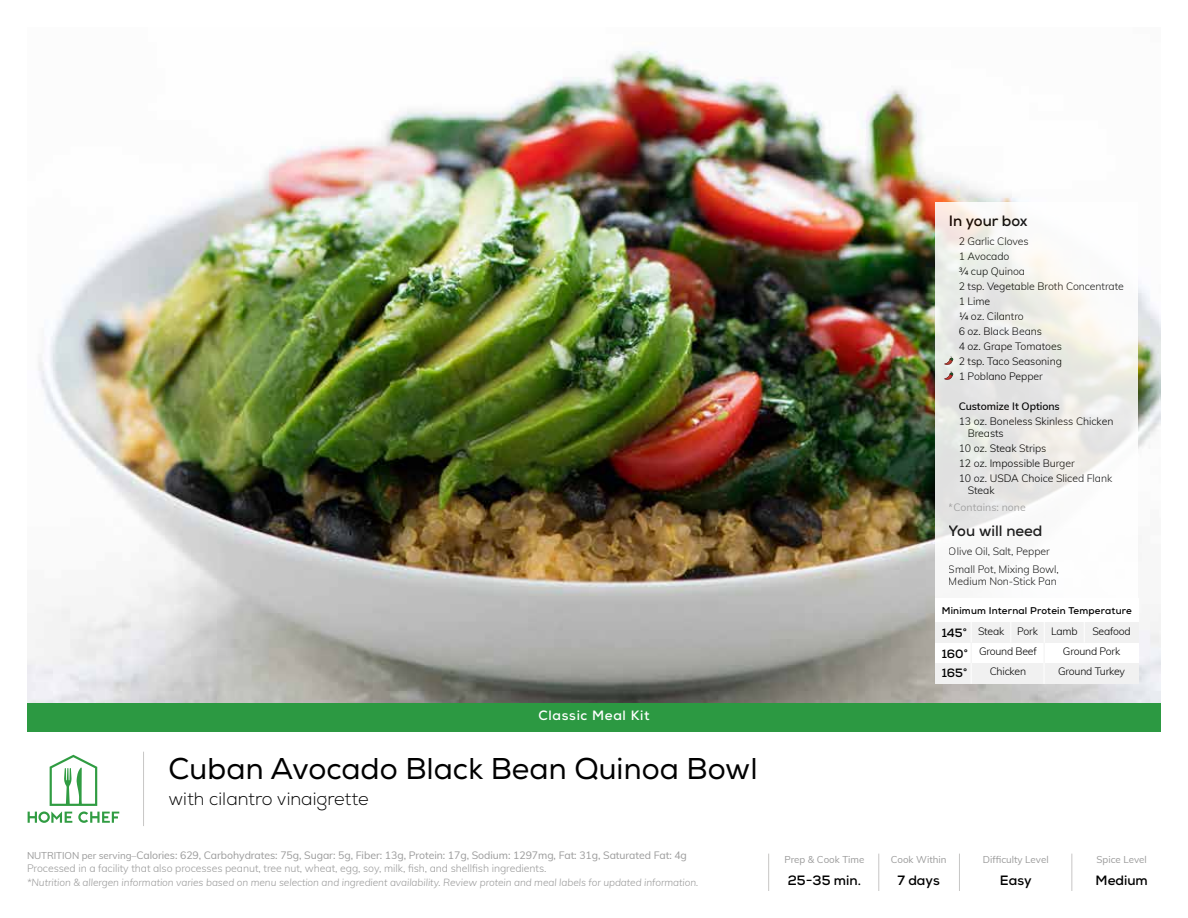
<style>
.page{position:relative;width:1188px;height:918px;background:#fff}
.page>*{position:absolute;margin:0;border:0;box-sizing:border-box;transform-origin:0 0}
.t1{font:30px "Nexa";color:#000}
.t2{font:300 18px "Nexa";color:#000}
.t3{font:700 15px "Nexa";color:#000}
.t4{font:700 13.5px "Nexa";color:#000}
.t5{font:700 13.5px "Nexa";letter-spacing:.05em;color:#fff}
.t6{font:700 12px/20px "Nexa";color:#000;text-align:justify}
.t7{font:300 10.5px/15px "Muli";letter-spacing:-.005em;color:#000}
.t8{font:300 10.5px/13.5px "Muli";letter-spacing:-.005em;color:#9a9a9a}
.t9{font:600 10.5px "Muli";letter-spacing:-.005em;color:#000}
.t10{font:10.5px "Muli";color:#9a9a9a}
.t11{font:italic 300 10.2px "Muli";letter-spacing:-.005em;color:#9a9a9a}
.t12{font:9.75px "Muli";color:#9a9a9a}
.t13{font:700 9.75px "Nexa";letter-spacing:.02em;color:#000}
.s1{font-weight:400;font-size:9.75px}
.s2{font-weight:400}
</style>
<div class="page">
<img style="left:27px;top:50px;width:1134px;height:653px">
<hr style="left:143px;top:752px;width:1px;height:74px;background:#c7c6c5">
<hr style="left:878px;top:854px;width:1px;height:37px;background:#c7c6c5">
<hr style="left:768px;top:854px;width:1px;height:37px;background:#c7c6c5">
<hr style="left:959px;top:854px;width:1px;height:37px;background:#c7c6c5">
<hr style="left:1071px;top:854px;width:1px;height:37px;background:#c7c6c5">
<svg style="left:28px;top:755px;width:91px;height:68px"></svg>
<svg style="left:935px;top:202px;width:203px;height:397px"></svg>
<svg style="left:944px;top:356px;width:9px;height:9px"></svg>
<div style="left:935px;top:599px;width:203px;height:85px;background:#fff"></div>
<div style="left:935px;top:663px;width:203px;height:21px;background:#f1f1f1"></div>
<div style="left:935px;top:622px;width:203px;height:21px;background:#f1f1f1"></div>
<svg style="left:944px;top:371px;width:9px;height:9px"></svg>
<div style="left:27px;top:703px;width:1134px;height:28px;background:#2c9942"></div>
<p class="t5" style="left:538px;top:707px;width:113px">Classic Meal Kit</p>
<h1 class="t1" style="left:168px;top:751px;width:591px">Cuban Avocado Black Bean Quinoa Bowl</h1>
<h2 class="t2" style="left:168px;top:788px;width:202px">with cilantro vinaigrette</h2>
<p class="t8" style="left:27px;top:848px;width:661px"><span class="s1">NUTRITION per serving–</span><span class="s2">Calories: 629, Carbohydrates: 75g, Sugar: 5g, Fiber: 13g, Protein: 17g, Sodium: 1297mg, Fat: 31g, Saturated Fat: 4g<br></span>Processed in a facility that also processes peanut, tree nut, wheat, egg, soy, milk, fish, and shellfish ingredients.</p>
<p class="t11" style="left:27px;top:875px;width:673px">*Nutrition &amp; allergen information varies based on menu selection and ingredient availability. Review protein and meal labels for updated information.</p>
<h3 class="t3" style="left:949px;top:211px;width:80px">In your box</h3>
<p class="t7" style="left:959px;top:233px;width:167px">2 Garlic Cloves<br>1 Avocado<br>¾ cup Quinoa<br>2 tsp. Vegetable Broth Concentrate<br>1 Lime<br>¼ oz. Cilantro<br>6 oz. Black Beans<br>4 oz. Grape Tomatoes<br>2 tsp. Taco Seasoning<br>1 Poblano Pepper</p>
<p class="t9" style="left:959px;top:398px;width:103px">Customize It Options</p>
<p class="t7" style="left:968px;top:414px;width:147px;line-height:12px;text-indent:-9px">13 oz. Boneless Skinless Chicken<br>Breasts</p>
<p class="t7" style="left:959px;top:440px;width:155px">10 oz. Steak Strips<br>12 oz. Impossible Burger<br>10 oz. USDA Choice Sliced Flank</p>
<p class="t7" style="left:968px;top:482px;width:28px">Steak</p>
<p class="t10" style="left:949px;top:500px;width:78px">*Contains: none</p>
<h3 class="t3" style="left:949px;top:521px;width:95px">You will need</h3>
<p class="t7" style="left:949px;top:541px;width:112px;line-height:18.8px">Olive Oil, Salt, Pepper<br>Small Pot, Mixing Bowl,</p>
<p class="t7" style="left:949px;top:574px;width:110px">Medium Non-Stick Pan</p>
<p class="t13" style="left:942px;top:604px;width:192px">Minimum Internal Protein Temperature</p>
<p class="t7" style="left:978px;top:623px;width:28px">Steak</p>
<p class="t7" style="left:1051px;top:623px;width:28px">Lamb</p>
<p class="t7" style="left:1092px;top:623px;width:40px">Seafood</p>
<p class="t7" style="left:1058px;top:664px;width:68px">Ground Turkey</p>
<p class="t7" style="left:1017px;top:623px;width:22px">Pork</p>
<p class="t7" style="left:990px;top:664px;width:38px">Chicken</p>
<p class="t6" style="left:942px;top:623px;width:28px">145° 160° 165°</p>
<p class="t7" style="left:979px;top:643px;width:59px">Ground Beef</p>
<p class="t7" style="left:1063px;top:643px;width:59px">Ground Pork</p>
<p class="t12" style="left:784px;top:853px;width:82px">Prep &amp; Cook Time</p>
<p class="t12" style="left:891px;top:853px;width:57px">Cook Within</p>
<p class="t12" style="left:983px;top:853px;width:67px">Difficulty Level</p>
<p class="t12" style="left:1097px;top:853px;width:52px">Spice Level</p>
<p class="t4" style="left:788px;top:872px;width:75px">25-35 min.</p>
<p class="t4" style="left:897px;top:871px;width:44px">7 days</p>
<p class="t4" style="left:1000px;top:872px;width:33px">Easy</p>
<p class="t4" style="left:1096px;top:872px;width:54px">Medium</p>
</div>
